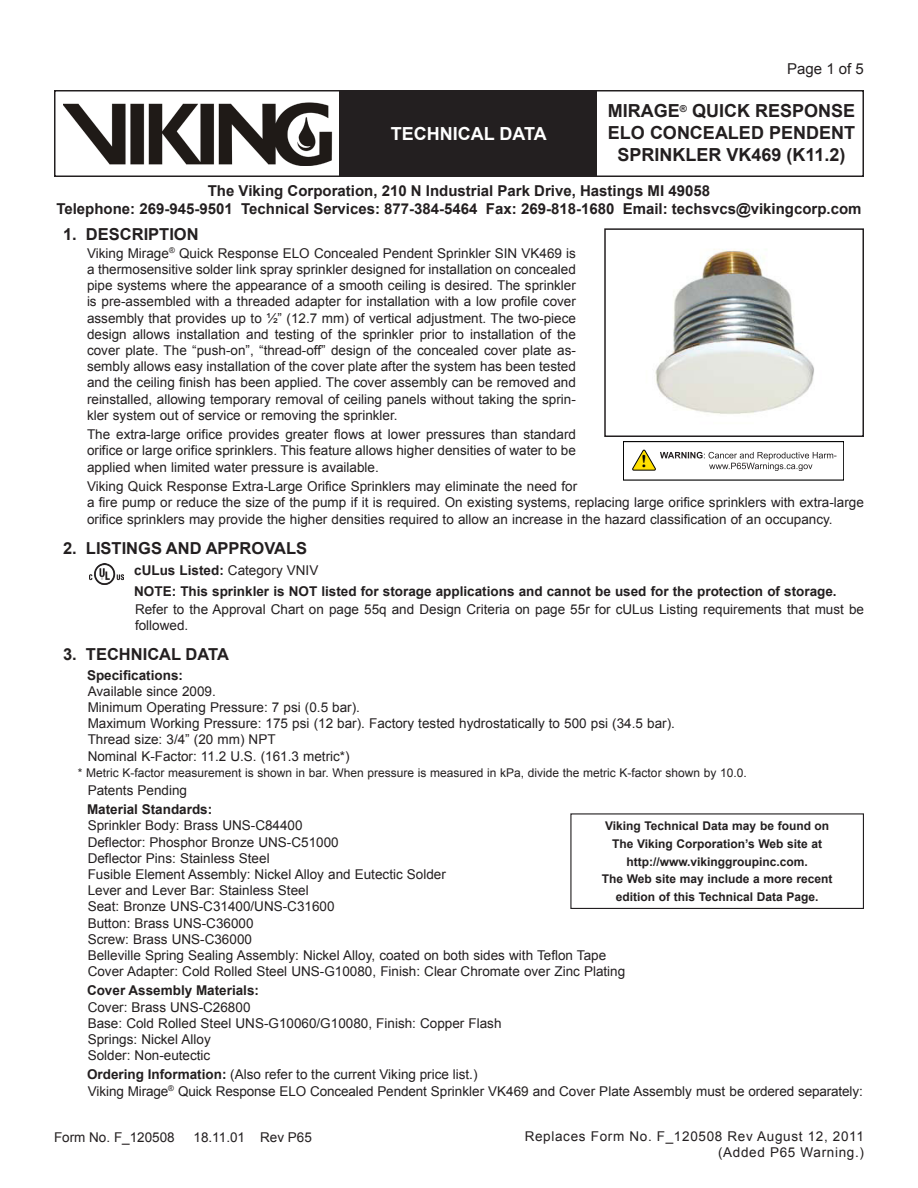
<style>
.page{position:relative;width:918px;height:1188px;background:#fff}
.page>*{position:absolute;margin:0;border:0;box-sizing:border-box;transform-origin:0 0}
.t1{font:700 18px/21.6px "Arial";color:#231f20;text-align:center}
.t2{font:700 18px "Arial";color:#fff}
.Heading{font:700 16.5px "Arial";color:#231f20}
.t3{font:700 15px/18px "Arial";color:#231f20;text-align:center}
.t4{font:15px "Arial";color:#231f20}
.Body_Text{font:13.5px/16.2px "Arial";color:#231f20;text-align:justify}
.Technical_Data{font:13.5px "Arial";color:#231f20}
.Technical_Data-2{font:700 13.5px "Arial";color:#231f20}
.Heading_2{font:13.5px "Arial";color:#231f20}
.Right_Page_Number{font:13.5px/16.2px "Arial";letter-spacing:.05em;color:#231f20;text-align:right}
.Heading_2-2{font:700 13.5px "Arial";color:#231f20}
.Web_Site{font:700 12px "Arial";color:#231f20}
.Asterisk_2{font:12px "Arial";color:#231f20}
.s1{font-weight:400}
.s2{font-weight:700}
</style>
<div class="page">
<div style="left:54px;top:90px;width:810px;height:87px;border:2px solid #231f20"></div>
<div style="left:340px;top:91px;width:257px;height:85px;background:#231f20"></div>
<img style="left:63px;top:102px;width:269px;height:63px">
<div style="left:570px;top:813px;width:294px;height:96px;border:1px solid #231f20"></div>
<img style="left:655px;top:249px;width:159px;height:165px">
<div style="left:604px;top:228px;width:260px;height:209px;border:2px solid #231f20"></div>
<img style="left:89px;top:563px;width:35px;height:21px">
<svg style="left:632px;top:449px;width:205px;height:22px"></svg>
<h1 class="t2" style="left:391px;top:121px;width:157px">TECHNICAL DATA</h1>
<p class="t4" style="left:787px;top:59px;width:78px">Page 1 of 5</p>
<h1 class="t1" style="left:608px;top:101px;width:249px">MIRAGE<sup>®</sup> QUICK RESPONSE<br>ELO CONCEALED PENDENT<br>SPRINKLER VK469 (K11.2)</h1>
<p class="t3" style="left:56px;top:182px;width:807px">The Viking Corporation, 210 N Industrial Park Drive, Hastings MI 49058<br>Telephone: 269-945-9501 Technical Services: 877-384-5464 Fax: 269-818-1680 Email: techsvcs@vikingcorp.com</p>
<p class="Heading" style="left:63px;top:223px;width:137px">1. DESCRIPTION</p>
<p class="Body_Text" style="left:87px;top:245px;width:491px">Viking Mirage<sup>®</sup> Quick Response ELO Concealed Pendent Sprinkler SIN VK469 is a thermosensitive solder link spray sprinkler designed for installation on concealed pipe systems where the appearance of a smooth ceiling is desired. The sprinkler is pre-assembled with a threaded adapter for installation with a low profile cover assembly that provides up to ½” (12.7 mm) of vertical adjustment. The two-piece design allows installation and testing of the sprinkler prior to installation of the cover plate. The “push-on”, “thread-off” design of the concealed cover plate as&shy;sembly allows easy installation of the cover plate after the system has been tested and the ceiling finish has been applied. The cover assembly can be removed and reinstalled, allowing temporary removal of ceiling panels without taking the sprin&shy;kler system out of service or removing the sprinkler.</p>
<p class="Body_Text" style="left:87px;top:427px;width:491px">The extra-large orifice provides greater flows at lower pressures than standard orifice or large orifice sprinklers. This feature allows higher densities of water to be applied when limited water pressure is available.</p>
<p class="Body_Text" style="left:87px;top:478px;width:778px;text-align:left">Viking Quick Response Extra-Large Orifice Sprinklers may eliminate the need for<br>a fire pump or reduce the size of the pump if it is required. On existing systems, replacing large orifice sprinklers with extra-large orifice sprinklers may provide the higher densities required to allow an increase in the hazard classification of an occupancy.</p>
<p class="Heading" style="left:63px;top:537px;width:246px">2. LISTINGS AND APPROVALS</p>
<p class="Technical_Data-2" style="left:134px;top:561px;width:186px">cULus Listed: <span class="s1">Category VNIV</span></p>
<p class="Technical_Data-2" style="left:134px;top:582px;width:704px">NOTE: This sprinkler is NOT listed for storage applications and cannot be used for the protection of storage.</p>
<p class="Body_Text" style="left:135px;top:601px;width:731px">Refer to the Approval Chart on page 55q and Design Criteria on page 55r for cULus Listing requirements that must be followed.</p>
<p class="Heading" style="left:63px;top:644px;width:167px">3. TECHNICAL DATA</p>
<p class="Heading_2-2" style="left:87px;top:666px;width:98px">Specifications:</p>
<p class="Technical_Data" style="left:88px;top:682px;width:130px">Available since 2009.</p>
<p class="Technical_Data" style="left:88px;top:698px;width:274px">Minimum Operating Pressure: 7 psi (0.5 bar).</p>
<p class="Technical_Data" style="left:88px;top:715px;width:589px">Maximum Working Pressure: 175 psi (12 bar). Factory tested hydrostatically to 500 psi (34.5 bar).</p>
<p class="Technical_Data" style="left:88px;top:731px;width:189px">Thread size: 3/4” (20 mm) NPT</p>
<p class="Technical_Data" style="left:88px;top:747px;width:263px">Nominal K-Factor: 11.2 U.S. (161.3 metric*)</p>
<p class="Asterisk_2" style="left:78px;top:765px;width:670px">* Metric K-factor measurement is shown in bar. When pressure is measured in kPa, divide the metric K-factor shown by 10.0.</p>
<p class="Technical_Data" style="left:88px;top:781px;width:101px">Patents Pending</p>
<p class="Heading_2-2" style="left:87px;top:800px;width:127px">Material Standards:</p>
<p class="Technical_Data" style="left:88px;top:817px;width:216px">Sprinkler Body: Brass UNS-C84400</p>
<p class="Technical_Data" style="left:88px;top:833px;width:252px">Deflector: Phosphor Bronze UNS-C51000</p>
<p class="Technical_Data" style="left:88px;top:849px;width:183px">Deflector Pins: Stainless Steel</p>
<p class="Technical_Data" style="left:88px;top:865px;width:360px">Fusible Element Assembly: Nickel Alloy and Eutectic Solder</p>
<p class="Technical_Data" style="left:88px;top:882px;width:222px">Lever and Lever Bar: Stainless Steel</p>
<p class="Technical_Data" style="left:88px;top:898px;width:248px">Seat: Bronze UNS-C31400/UNS-C31600</p>
<p class="Technical_Data" style="left:88px;top:914px;width:167px">Button: Brass UNS-C36000</p>
<p class="Technical_Data" style="left:88px;top:930px;width:166px">Screw: Brass UNS-C36000</p>
<p class="Technical_Data" style="left:88px;top:946px;width:520px">Belleville Spring Sealing Assembly: Nickel Alloy, coated on both sides with Teflon Tape</p>
<p class="Technical_Data" style="left:88px;top:963px;width:539px">Cover Adapter: Cold Rolled Steel UNS-G10080, Finish: Clear Chromate over Zinc Plating</p>
<p class="Heading_2-2" style="left:87px;top:982px;width:174px">Cover Assembly Materials:</p>
<p class="Technical_Data" style="left:88px;top:998px;width:164px">Cover: Brass UNS-C26800</p>
<p class="Technical_Data" style="left:88px;top:1014px;width:415px">Base: Cold Rolled Steel UNS-G10060/G10080, Finish: Copper Flash</p>
<p class="Technical_Data" style="left:88px;top:1030px;width:125px">Springs: Nickel Alloy</p>
<p class="Technical_Data" style="left:88px;top:1047px;width:124px">Solder: Non-eutectic</p>
<p class="Heading_2" style="left:87px;top:1066px;width:392px"><span class="s2">Ordering Information:</span> (Also refer to the current Viking price list.)</p>
<p class="Technical_Data" style="left:88px;top:1082px;width:777px">Viking Mirage<sup>®</sup> Quick Response ELO Concealed Pendent Sprinkler VK469 and Cover Plate Assembly must be ordered separately:</p>
<p class="Web_Site" style="left:605px;top:818px;width:226px">Viking Technical Data may be found on</p>
<p class="Web_Site" style="left:612px;top:836px;width:212px">The Viking Corporation’s Web site at</p>
<p class="Web_Site" style="left:626px;top:853px;width:183px">http://www.vikinggroupinc.com.</p>
<p class="Web_Site" style="left:602px;top:871px;width:232px">The Web site may include a more recent</p>
<p class="Web_Site" style="left:616px;top:889px;width:204px">edition of this Technical Data Page.</p>
<p class="Body_Text" style="left:54px;top:1129px;width:122px">Form No. F_120508</p>
<p class="Body_Text" style="left:194px;top:1129px;width:120px">18.11.01 Rev P65</p>
<p class="Right_Page_Number" style="left:525px;top:1128px;width:341px">Replaces Form No. F_120508 Rev August 12, 2011 (Added P65 Warning.)</p>
</div>
